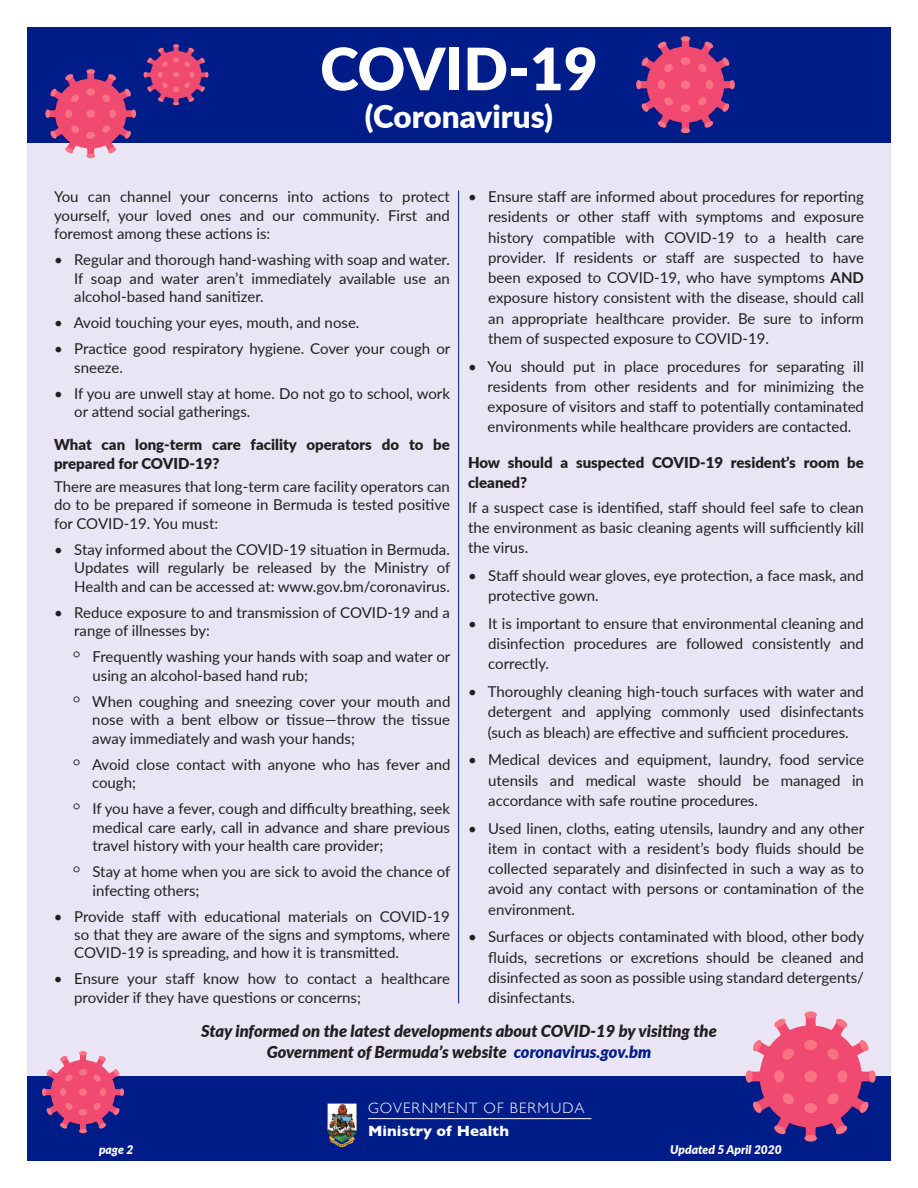
<style>
.page{position:relative;width:918px;height:1188px;background:#fff}
.page>*{position:absolute;margin:0;border:0;box-sizing:border-box;transform-origin:0 0}
.t1{font:900 58.5px "Lato";color:#fff}
.t2{font:900 31.5px "Lato";color:#fff}
.t3{font:italic 900 16.5px/21px "Lato";color:#231f20;text-align:center}
.t4{font:300 15.15px "Gill Sans";letter-spacing:.08em;color:#fff}
.t5{font:700 15.15px "Gill Sans";color:#fff}
.t6{font:15px/20.2px "Lato";color:#231f20;text-align:justify}
.t7{font:900 15px/18.5px "Lato";color:#231f20}
.t8{font:italic 900 12px "Lato";color:#fff}
.s1{font-family:"Gotham"}
.s2{font-weight:700}
.s3{color:#001c88}
</style>
<div class="page">
<div style="left:27px;top:34px;width:864px;height:1127px;background:#e9e5f4"></div>
<div style="left:27px;top:27px;width:864px;height:115px;background:#001c88"></div>
<div style="left:45px;top:109px;width:5px;height:9px;background:#fa7385;border-radius:50%"></div>
<div style="left:131px;top:109px;width:5px;height:9px;background:#fa7385;border-radius:50%"></div>
<div style="left:86px;top:69px;width:9px;height:5px;background:#fa7385;border-radius:50%"></div>
<svg style="left:49px;top:73px;width:83px;height:85px"></svg>
<div style="left:86px;top:89px;width:9px;height:6px;background:#fa7385;border-radius:50%"></div>
<div style="left:86px;top:132px;width:9px;height:7px;background:#fa7385;border-radius:50%"></div>
<div style="left:86px;top:110px;width:9px;height:8px;background:#fa7385;border-radius:50%"></div>
<div style="left:636px;top:80px;width:5px;height:9px;background:#fa7385;border-radius:50%"></div>
<div style="left:730px;top:80px;width:5px;height:9px;background:#fa7385;border-radius:50%"></div>
<div style="left:681px;top:36px;width:9px;height:5px;background:#fa7385;border-radius:50%"></div>
<div style="left:681px;top:128px;width:9px;height:5px;background:#fa7385;border-radius:50%"></div>
<svg style="left:640px;top:40px;width:91px;height:89px"></svg>
<div style="left:681px;top:57px;width:9px;height:8px;background:#fa7385;border-radius:50%"></div>
<div style="left:681px;top:105px;width:9px;height:7px;background:#fa7385;border-radius:50%"></div>
<div style="left:681px;top:80px;width:9px;height:9px;background:#fa7385;border-radius:50%"></div>
<div style="left:27px;top:1077px;width:864px;height:84px;background:#001c88"></div>
<svg style="left:42px;top:1051px;width:82px;height:82px"></svg>
<div style="left:79px;top:1069px;width:8px;height:6px;background:#fa7385;border-radius:50%"></div>
<div style="left:79px;top:1109px;width:8px;height:6px;background:#fa7385;border-radius:50%"></div>
<div style="left:79px;top:1088px;width:8px;height:8px;background:#fa7385;border-radius:50%"></div>
<div style="left:760px;top:1025px;width:102px;height:103px;background:#f04a70;border-radius:50%"></div>
<svg style="left:751px;top:1069px;width:10px;height:15px"></svg>
<div style="left:746px;top:1070px;width:6px;height:13px;background:#fa7385;border-radius:50%"></div>
<svg style="left:861px;top:1069px;width:9px;height:15px"></svg>
<div style="left:869px;top:1070px;width:7px;height:13px;background:#fa7385;border-radius:50%"></div>
<svg style="left:804px;top:1017px;width:14px;height:9px"></svg>
<div style="left:804px;top:1011px;width:13px;height:7px;background:#fa7385;border-radius:50%"></div>
<svg style="left:804px;top:1127px;width:14px;height:9px"></svg>
<div style="left:804px;top:1135px;width:13px;height:7px;background:#fa7385;border-radius:50%"></div>
<svg style="left:753px;top:1091px;width:44px;height:44px"></svg>
<svg style="left:825px;top:1018px;width:44px;height:44px"></svg>
<div style="left:774px;top:1070px;width:10px;height:13px;background:#fa7385;border-radius:50%"></div>
<div style="left:837px;top:1070px;width:10px;height:13px;background:#fa7385;border-radius:50%"></div>
<svg style="left:753px;top:1018px;width:43px;height:43px"></svg>
<svg style="left:825px;top:1091px;width:44px;height:44px"></svg>
<div style="left:804px;top:1040px;width:13px;height:10px;background:#fa7385;border-radius:50%"></div>
<div style="left:804px;top:1103px;width:13px;height:10px;background:#fa7385;border-radius:50%"></div>
<div style="left:804px;top:1071px;width:13px;height:11px;background:#fa7385;border-radius:50%"></div>
<hr style="left:368px;top:1118px;width:223px;height:1px;background:#fff">
<img style="left:327px;top:1103px;width:30px;height:45px">
<svg style="left:144px;top:44px;width:65px;height:61px"></svg>
<hr style="left:458px;top:190px;width:1px;height:814px;background:#001c88">
<h1 class="t1" style="left:320px;top:25px;width:279px">COVID-19</h1>
<h2 class="t2" style="left:365px;top:93px;width:190px">(Coronavirus)</h2>
<p class="t6" style="left:54px;top:187px;width:397px;line-height:18.5px">You can channel your concerns into actions to protect yourself, your loved ones and our community. First and foremost among these actions is:</p>
<p class="t6" style="left:74px;top:250px;width:377px;line-height:18.5px;text-indent:-20px">• Regular and thorough hand-washing with soap and water.<br>If soap and water aren’t immediately available use an alcohol-based hand sanitizer.</p>
<p class="t6" style="left:54px;top:312px;width:307px">• Avoid touching your eyes, mouth, and nose.</p>
<p class="t6" style="left:74px;top:339px;width:378px;line-height:18.5px;text-indent:-20px">• Practice good respiratory hygiene. Cover your cough or sneeze.</p>
<p class="t6" style="left:74px;top:383px;width:377px;line-height:18.5px;text-indent:-20px">• If you are unwell stay at home. Do not go to school, work or attend social gatherings.</p>
<p class="t7" style="left:54px;top:435px;width:397px">What can long-term care facility operators do to be prepared for COVID-19?</p>
<p class="t6" style="left:54px;top:477px;width:397px;line-height:18.5px">There are measures that long-term care facility operators can do to be prepared if someone in Bermuda is tested positive for COVID-19. You must:</p>
<p class="t6" style="left:74px;top:540px;width:378px;line-height:18.5px;text-indent:-20px">• Stay informed about the COVID-19 situation in Bermuda.<br>Updates will regularly be released by the Ministry of Health and can be accessed at: www.gov.bm/coronavirus.</p>
<p class="t6" style="left:74px;top:603px;width:377px;line-height:18.5px;text-indent:-20px">• Reduce exposure to and transmission of COVID-19 and a range of illnesses by:</p>
<p class="t6" style="left:93px;top:647px;width:359px;line-height:18.5px;text-indent:-21px"><span class="s1">°</span> Frequently washing your hands with soap and water or using an alcohol-based hand rub;</p>
<p class="t6" style="left:92px;top:691px;width:360px;line-height:18.5px;text-indent:-20px"><span class="s1">°</span> When coughing and sneezing cover your mouth and nose with a bent elbow or tissue—throw the tissue away immediately and wash your hands;</p>
<p class="t6" style="left:92px;top:754px;width:360px;line-height:18.5px;text-indent:-20px"><span class="s1">°</span> Avoid close contact with anyone who has fever and cough;</p>
<p class="t6" style="left:93px;top:799px;width:359px;line-height:18.5px;text-indent:-21px"><span class="s1">°</span> If you have a fever, cough and difficulty breathing, seek medical care early, call in advance and share previous travel history with your health care provider;</p>
<p class="t6" style="left:93px;top:862px;width:359px;line-height:18.5px;text-indent:-21px"><span class="s1">°</span> Stay at home when you are sick to avoid the chance of infecting others;</p>
<p class="t6" style="left:74px;top:906px;width:377px;line-height:18.5px;text-indent:-20px">• Provide staff with educational materials on COVID-19 so that they are aware of the signs and symptoms, where COVID-19 is spreading, and how it is transmitted.</p>
<p class="t6" style="left:74px;top:969px;width:377px;line-height:18.5px;text-indent:-20px">• Ensure your staff know how to contact a healthcare provider if they have questions or concerns;</p>
<p class="t6" style="left:488px;top:186px;width:377px;text-indent:-20px">• Ensure staff are informed about procedures for reporting residents or other staff with symptoms and exposure history compatible with COVID-19 to a health care provider. If residents or staff are suspected to have been exposed to COVID-19, who have symptoms <span class="s2">AND </span>exposure history consistent with the disease, should call an appropriate healthcare provider. Be sure to inform them of suspected exposure to COVID-19.</p>
<p class="t6" style="left:488px;top:355px;width:378px;text-indent:-20px">• You should put in place procedures for separating ill residents from other residents and for minimizing the exposure of visitors and staff to potentially contaminated environments while healthcare providers are contacted.</p>
<p class="t7" style="left:468px;top:451px;width:397px;line-height:20.2px">How should a suspected COVID-19 resident’s room be cleaned?</p>
<p class="t6" style="left:468px;top:496px;width:397px">If a suspect case is identified, staff should feel safe to clean the environment as basic cleaning agents will sufficiently kill the virus.</p>
<p class="t6" style="left:488px;top:565px;width:377px;text-indent:-20px">• Staff should wear gloves, eye protection, a face mask, and protective gown.</p>
<p class="t6" style="left:488px;top:613px;width:377px;text-indent:-20px">• It is important to ensure that environmental cleaning and disinfection procedures are followed consistently and correctly.</p>
<p class="t6" style="left:488px;top:681px;width:378px;text-indent:-20px">• Thoroughly cleaning high-touch surfaces with water and detergent and applying commonly used disinfectants (such as bleach) are effective and sufficient procedures.</p>
<p class="t6" style="left:488px;top:749px;width:377px;text-indent:-20px">• Medical devices and equipment, laundry, food service utensils and medical waste should be managed in accordance with safe routine procedures.</p>
<p class="t6" style="left:488px;top:817px;width:378px;text-indent:-20px">• Used linen, cloths, eating utensils, laundry and any other item in contact with a resident’s body fluids should be collected separately and disinfected in such a way as to avoid any contact with persons or contamination of the environment.</p>
<p class="t6" style="left:488px;top:926px;width:378px;text-indent:-20px">• Surfaces or objects contaminated with blood, other body fluids, secretions or excretions should be cleaned and disinfected as soon as possible using standard detergents/ disinfectants.</p>
<p class="t3" style="left:201px;top:1019px;width:517px">Stay informed on the latest developments about COVID-19 by visiting the<br>Government of Bermuda’s website <span class="s3">coronavirus.gov.bm</span></p>
<p class="t4" style="left:368px;top:1096px;width:218px">GOVERNMENT OF BERMUDA</p>
<p class="t5" style="left:368px;top:1118px;width:142px">Ministry of Health</p>
<p class="t8" style="left:99px;top:1141px;width:36px">page 2</p>
<p class="t8" style="left:670px;top:1141px;width:113px">Updated 5 April 2020</p>
</div>
